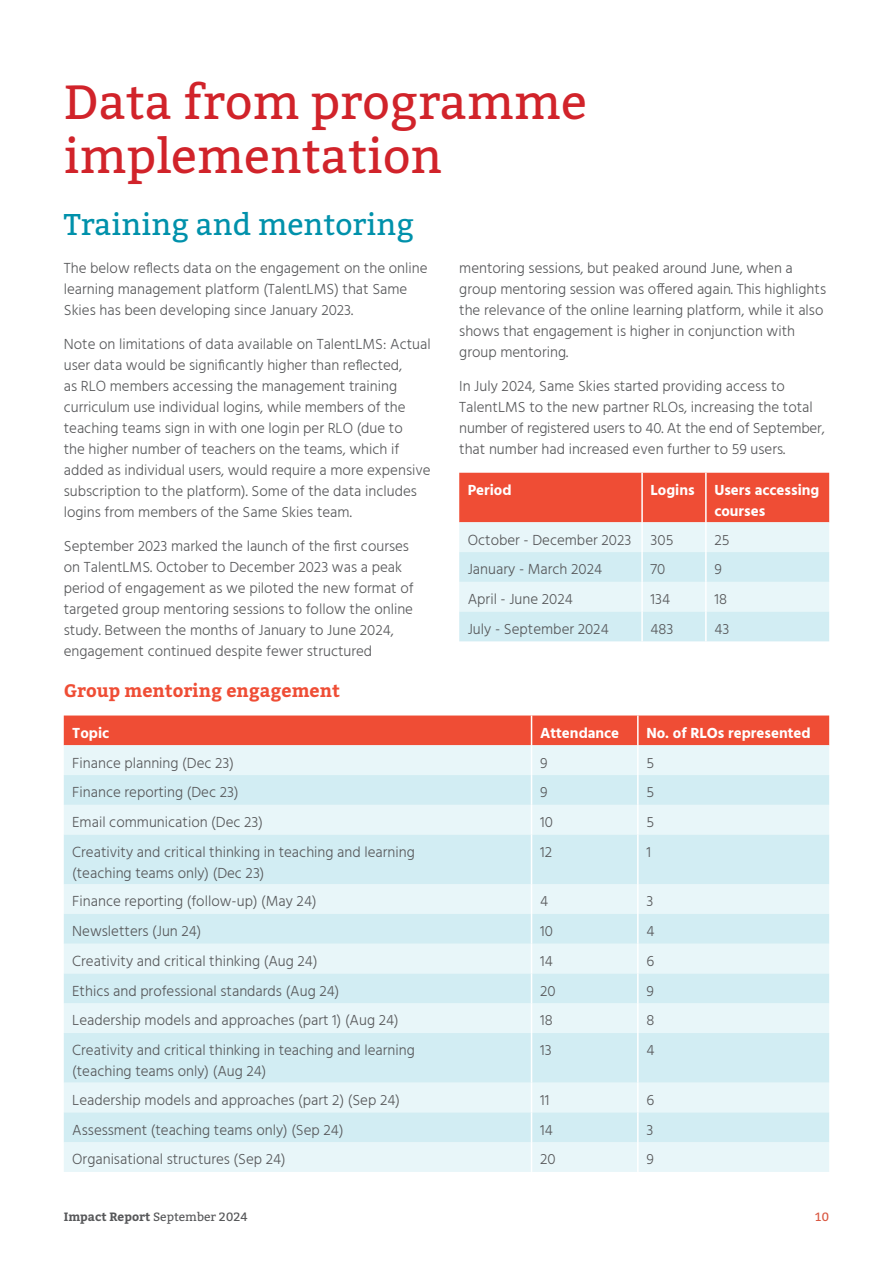
<style>
.page{position:relative;width:893px;height:1263px;background:#fff}
.page>*{position:absolute;margin:0;border:0;box-sizing:border-box;transform-origin:0 0}
.Main_heading{font:48px/54px "Bitter";color:#d1232a}
.Heading{font:30px "Bitter";color:#0091ab}
.Subheading{font:700 18px "Bitter";color:#ef4d35}
.Body{font:300 15px/21px "Hind";color:#57585a}
.Body-2{font:700 15px/21px "Hind";color:#fff}
.t1{font:12px "Bitter";color:#57585a}
.t2{font:12px "Bitter";color:#d95842}
.s1{font-weight:700}
</style>
<div class="page">
<svg style="left:459px;top:473px;width:370px;height:168px;background:#e2c1bd"></svg>
<hr style="left:641px;top:473px;width:2px;height:49px;background:#fff">
<hr style="left:641px;top:522px;width:2px;height:30px;background:#fff">
<hr style="left:641px;top:552px;width:2px;height:30px;background:#fff">
<hr style="left:641px;top:582px;width:2px;height:30px;background:#fff">
<hr style="left:641px;top:612px;width:2px;height:29px;background:#fff">
<hr style="left:705px;top:473px;width:2px;height:49px;background:#fff">
<hr style="left:705px;top:522px;width:2px;height:30px;background:#fff">
<hr style="left:705px;top:552px;width:2px;height:30px;background:#fff">
<hr style="left:705px;top:582px;width:2px;height:30px;background:#fff">
<hr style="left:705px;top:612px;width:2px;height:29px;background:#fff">
<div style="left:64px;top:715px;width:765px;height:30px;background:#ef4d35"></div>
<div style="left:64px;top:745px;width:765px;height:427px;background:#e8f6f9"></div>
<svg style="left:64px;top:775px;width:765px;height:367px;background:#dbf0f5"></svg>
<hr style="left:531px;top:715px;width:1px;height:30px;background:#fff">
<hr style="left:531px;top:745px;width:1px;height:30px;background:#fff">
<hr style="left:531px;top:775px;width:1px;height:30px;background:#fff">
<svg style="left:531px;top:805px;width:1px;height:29px"></svg>
<hr style="left:531px;top:834px;width:1px;height:50px;background:#fff">
<hr style="left:531px;top:884px;width:1px;height:30px;background:#fff">
<hr style="left:531px;top:914px;width:1px;height:30px;background:#fff">
<svg style="left:531px;top:944px;width:1px;height:29px"></svg>
<hr style="left:531px;top:973px;width:1px;height:30px;background:#fff">
<hr style="left:531px;top:1003px;width:1px;height:30px;background:#fff">
<hr style="left:531px;top:1033px;width:1px;height:49px;background:#fff">
<hr style="left:531px;top:1082px;width:1px;height:30px;background:#fff">
<hr style="left:531px;top:1112px;width:1px;height:30px;background:#fff">
<hr style="left:531px;top:1142px;width:1px;height:30px;background:#fff">
<hr style="left:637px;top:715px;width:2px;height:30px;background:#fff">
<hr style="left:637px;top:745px;width:2px;height:30px;background:#fff">
<hr style="left:637px;top:775px;width:2px;height:30px;background:#fff">
<hr style="left:637px;top:805px;width:2px;height:29px;background:#fff">
<hr style="left:637px;top:834px;width:2px;height:50px;background:#fff">
<hr style="left:637px;top:884px;width:2px;height:30px;background:#fff">
<hr style="left:637px;top:914px;width:2px;height:30px;background:#fff">
<hr style="left:637px;top:944px;width:2px;height:29px;background:#fff">
<hr style="left:637px;top:973px;width:2px;height:30px;background:#fff">
<hr style="left:637px;top:1003px;width:2px;height:30px;background:#fff">
<hr style="left:637px;top:1033px;width:2px;height:49px;background:#fff">
<hr style="left:637px;top:1082px;width:2px;height:30px;background:#fff">
<hr style="left:637px;top:1112px;width:2px;height:30px;background:#fff">
<hr style="left:637px;top:1142px;width:2px;height:30px;background:#fff">
<p class="Main_heading" style="left:64px;top:75px;width:525px">Data from programme implementation</p>
<p class="Heading" style="left:64px;top:206px;width:352px">Training and mentoring</p>
<p class="Body" style="left:64px;top:258px;width:365px">The below reflects data on the engagement on the online learning management platform (TalentLMS) that Same<br>Skies has been developing since January 2023.</p>
<p class="Body" style="left:64px;top:334px;width:368px">Note on limitations of data available on TalentLMS: Actual user data would be significantly higher than reflected,<br>as RLO members accessing the management training curriculum use individual logins, while members of the teaching teams sign in with one login per RLO (due to<br>the higher number of teachers on the teams, which if added as individual users, would require a more expensive subscription to the platform). Some of the data includes logins from members of the Same Skies team.</p>
<p class="Body" style="left:64px;top:536px;width:351px">September 2023 marked the launch of the first courses on TalentLMS. October to December 2023 was a peak period of engagement as we piloted the new format of targeted group mentoring sessions to follow the online study. Between the months of January to June 2024, engagement continued despite fewer structured</p>
<p class="Body" style="left:459px;top:258px;width:368px">mentoring sessions, but peaked around June, when a group mentoring session was offered again. This highlights the relevance of the online learning platform, while it also shows that engagement is higher in conjunction with group mentoring.</p>
<p class="Body" style="left:459px;top:376px;width:367px">In July 2024, Same Skies started providing access to TalentLMS to the new partner RLOs, increasing the total number of registered users to 40. At the end of September, that number had increased even further to 59 users.</p>
<p class="Body-2" style="left:468px;top:479px;width:45px">Period</p>
<p class="Body-2" style="left:651px;top:479px;width:45px">Logins</p>
<p class="Body-2" style="left:714px;top:479px;width:106px">Users accessing courses</p>
<p class="Body" style="left:468px;top:530px;width:165px">October - December 2023</p>
<p class="Body" style="left:651px;top:530px;width:24px">305</p>
<p class="Body" style="left:714px;top:530px;width:17px">25</p>
<p class="Body" style="left:468px;top:560px;width:136px">January - March 2024</p>
<p class="Body" style="left:651px;top:560px;width:16px">70</p>
<p class="Body" style="left:714px;top:560px;width:9px">9</p>
<p class="Body" style="left:468px;top:589px;width:107px">April - June 2024</p>
<p class="Body" style="left:651px;top:589px;width:21px">134</p>
<p class="Body" style="left:714px;top:589px;width:14px">18</p>
<p class="Body" style="left:468px;top:619px;width:142px">July - September 2024</p>
<p class="Body" style="left:651px;top:619px;width:24px">483</p>
<p class="Body" style="left:714px;top:619px;width:16px">43</p>
<p class="Subheading" style="left:64px;top:679px;width:278px">Group mentoring engagement</p>
<p class="Body-2" style="left:72px;top:722px;width:39px">Topic</p>
<p class="Body-2" style="left:540px;top:722px;width:81px">Attendance</p>
<p class="Body-2" style="left:646px;top:722px;width:166px">No. of RLOs represented</p>
<p class="Body" style="left:72px;top:753px;width:163px">Finance planning (Dec 23)</p>
<p class="Body" style="left:540px;top:753px;width:9px">9</p>
<p class="Body" style="left:646px;top:753px;width:9px">5</p>
<p class="Body" style="left:72px;top:782px;width:168px">Finance reporting (Dec 23)</p>
<p class="Body" style="left:540px;top:782px;width:9px">9</p>
<p class="Body" style="left:646px;top:782px;width:9px">5</p>
<p class="Body" style="left:72px;top:812px;width:192px">Email communication (Dec 23)</p>
<p class="Body" style="left:540px;top:812px;width:14px">10</p>
<p class="Body" style="left:646px;top:812px;width:9px">5</p>
<p class="Body" style="left:72px;top:842px;width:344px">Creativity and critical thinking in teaching and learning (teaching teams only) (Dec 23)</p>
<p class="Body" style="left:540px;top:842px;width:13px">12</p>
<p class="Body" style="left:646px;top:842px;width:6px">1</p>
<p class="Body" style="left:72px;top:892px;width:246px">Finance reporting (follow-up) (May 24)</p>
<p class="Body" style="left:540px;top:892px;width:10px">4</p>
<p class="Body" style="left:646px;top:892px;width:8px">3</p>
<p class="Body" style="left:72px;top:921px;width:131px">Newsletters (Jun 24)</p>
<p class="Body" style="left:540px;top:921px;width:14px">10</p>
<p class="Body" style="left:646px;top:921px;width:10px">4</p>
<p class="Body" style="left:72px;top:951px;width:247px">Creativity and critical thinking (Aug 24)</p>
<p class="Body" style="left:540px;top:951px;width:14px">14</p>
<p class="Body" style="left:646px;top:951px;width:9px">6</p>
<p class="Body" style="left:72px;top:981px;width:269px">Ethics and professional standards (Aug 24)</p>
<p class="Body" style="left:540px;top:981px;width:17px">20</p>
<p class="Body" style="left:646px;top:981px;width:9px">9</p>
<p class="Body" style="left:72px;top:1011px;width:328px">Leadership models and approaches (part 1) (Aug 24)</p>
<p class="Body" style="left:540px;top:1011px;width:14px">18</p>
<p class="Body" style="left:646px;top:1011px;width:9px">8</p>
<p class="Body" style="left:72px;top:1040px;width:344px">Creativity and critical thinking in teaching and learning (teaching teams only) (Aug 24)</p>
<p class="Body" style="left:540px;top:1040px;width:13px">13</p>
<p class="Body" style="left:646px;top:1040px;width:10px">4</p>
<p class="Body" style="left:72px;top:1090px;width:329px">Leadership models and approaches (part 2) (Sep 24)</p>
<p class="Body" style="left:540px;top:1090px;width:11px">11</p>
<p class="Body" style="left:646px;top:1090px;width:9px">6</p>
<p class="Body" style="left:72px;top:1120px;width:273px">Assessment (teaching teams only) (Sep 24)</p>
<p class="Body" style="left:540px;top:1120px;width:14px">14</p>
<p class="Body" style="left:646px;top:1120px;width:8px">3</p>
<p class="Body" style="left:72px;top:1150px;width:215px">Organisational structures (Sep 24)</p>
<p class="Body" style="left:540px;top:1150px;width:17px">20</p>
<p class="Body" style="left:646px;top:1150px;width:9px">9</p>
<p class="t1" style="left:64px;top:1209px;width:185px"><span class="s1">Impact Report</span> September 2024</p>
<p class="t2" style="left:815px;top:1209px;width:15px">10</p>
</div>
